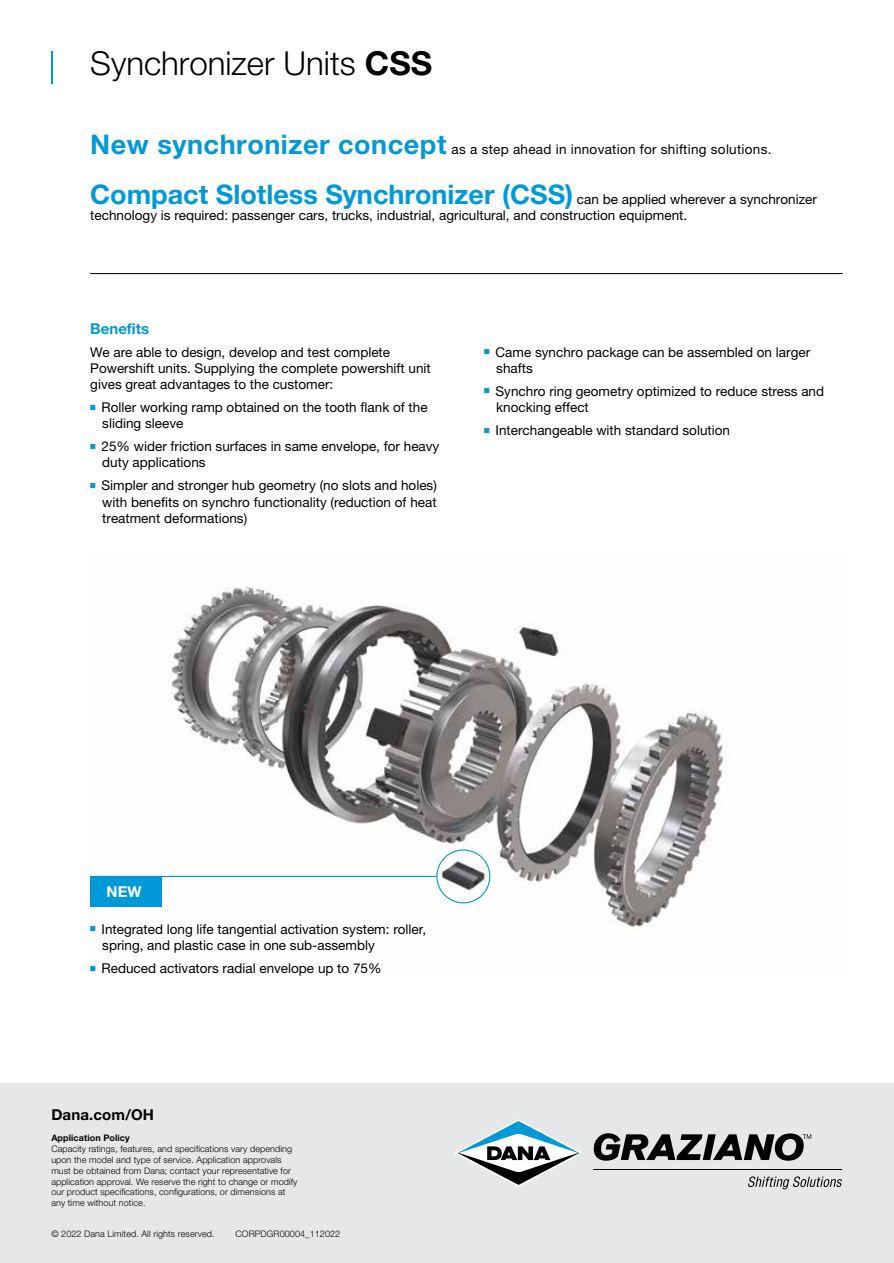
<style>
.page{position:relative;width:894px;height:1263px;background:#fff}
.page>*{position:absolute;margin:0;border:0;box-sizing:border-box;transform-origin:0 0}
.t1{font:300 33px "Helvetica Neue";color:#000}
.t2{font:700 15px "Helvetica Neue";letter-spacing:.01em;color:#000}
.t3{font:700 15px "Helvetica Neue";color:#0099d8}
.t4{font:700 15px "Helvetica Neue";color:#fff}
.t5{font:13.5px/16.2px "Helvetica Neue";color:#000}
.t6{font:13.5px/16.2px "Helvetica Neue";color:#000101}
.t7{font:13.5px "Helvetica Neue";letter-spacing:.02em;color:#000101}
.t8{font:300 9px/10.8px "Helvetica Neue";letter-spacing:.01em;color:#000}
.t9{font:700 9px "Helvetica Neue";letter-spacing:.01em;color:#000}
.s1{font-weight:700}
.s2{font-weight:700;font-size:27px;color:#0099d8}
.s3{font-family:"Universal Newswith Comm Pi";font-size:10.2px;color:#0099d8}
.s4{font-family:"Universal Newswith Comm Pi";font-size:10.2px;color:#fff}
</style>
<div class="page">
<div style="left:0;top:1082px;width:893px;height:181px;background:#e6e7e8"></div>
<svg style="left:593px;top:1133px;width:218px;height:27px"></svg>
<svg style="left:455px;top:1119px;width:127px;height:67px"></svg>
<hr style="left:593px;top:1168px;width:248px;height:1px;background:#000">
<svg style="left:748px;top:1176px;width:93px;height:13px"></svg>
<hr style="left:51px;top:51px;width:2px;height:33px;background:#0099d8">
<hr style="left:90px;top:273px;width:752px;height:1px;background:#000">
<img style="left:90px;top:586px;width:636px;height:344px">
<div style="left:436px;top:849px;width:54px;height:54px;border:1px solid #0099d8;border-radius:50%"></div>
<hr style="left:90px;top:876px;width:346px;height:1px;background:#0099d8">
<div style="left:90px;top:876px;width:72px;height:31px;background:#0099d8"></div>
<h1 class="t1" style="left:90px;top:43px;width:343px">Synchronizer Units <span class="s1">CSS</span></h1>
<p class="t7" style="left:90px;top:141px;width:682px"><span class="s2">New synchronizer concept</span> as a step ahead in innovation for shifting solutions.</p>
<p class="t6" style="left:90px;top:191px;width:728px"><span class="s2">Compact Slotless Synchronizer (CSS)</span> can be applied wherever a synchronizer technology is required: passenger cars, trucks, industrial, agricultural, and construction equipment.</p>
<p class="t3" style="left:90px;top:319px;width:60px">Benefits</p>
<p class="t5" style="left:90px;top:343px;width:342px">We are able to design, develop and test complete<br>Powershift units. Supplying the complete powershift unit gives great advantages to the customer:</p>
<p class="t5" style="left:102px;top:399px;width:327px;text-indent:-12px"><span class="s3">n</span><span class="s4">n</span>Roller working ramp obtained on the tooth flank of the sliding sleeve</p>
<p class="t5" style="left:102px;top:438px;width:338px;text-indent:-12px"><span class="s3">n</span><span class="s4">n</span>25% wider friction surfaces in same envelope, for heavy duty applications</p>
<p class="t5" style="left:102px;top:477px;width:336px;text-align:justify;text-indent:-12px"><span class="s3">n</span><span class="s4">n</span>Simpler and stronger hub geometry (no slots and holes) with benefits on synchro functionality (reduction of heat treatment deformations)</p>
<p class="t5" style="left:496px;top:343px;width:315px;text-indent:-12px"><span class="s3">n</span><span class="s4">n</span>Came synchro package can be assembled on larger shafts</p>
<p class="t5" style="left:496px;top:383px;width:329px;text-indent:-12px"><span class="s3">n</span><span class="s4">n</span>Synchro ring geometry optimized to reduce stress and knocking effect</p>
<p class="t5" style="left:484px;top:422px;width:247px"><span class="s3">n</span><span class="s4">n</span>Interchangeable with standard solution</p>
<p class="t4" style="left:106px;top:882px;width:36px">NEW</p>
<p class="t5" style="left:102px;top:920px;width:325px;text-indent:-12px"><span class="s3">n</span><span class="s4">n</span>Integrated long life tangential activation system: roller, spring, and plastic case in one sub-assembly</p>
<p class="t5" style="left:90px;top:960px;width:293px"><span class="s3">n</span><span class="s4">n</span>Reduced activators radial envelope up to 75%</p>
<p class="t2" style="left:51px;top:1105px;width:104px">Dana.com/OH</p>
<p class="t9" style="left:51px;top:1132px;width:80px">Application Policy</p>
<p class="t8" style="left:51px;top:1143px;width:247px">Capacity ratings, features, and specifications vary depending upon the model and type of service. Application approvals must be obtained from Dana; contact your representative for application approval. We reserve the right to change or modify our product specifications, configurations, or dimensions at any time without notice.</p>
<p class="t8" style="left:51px;top:1228px;width:165px">© 2022 Dana Limited. All rights reserved.</p>
<p class="t8" style="left:235px;top:1228px;width:106px">CORPDGR00004_112022</p>
</div>
